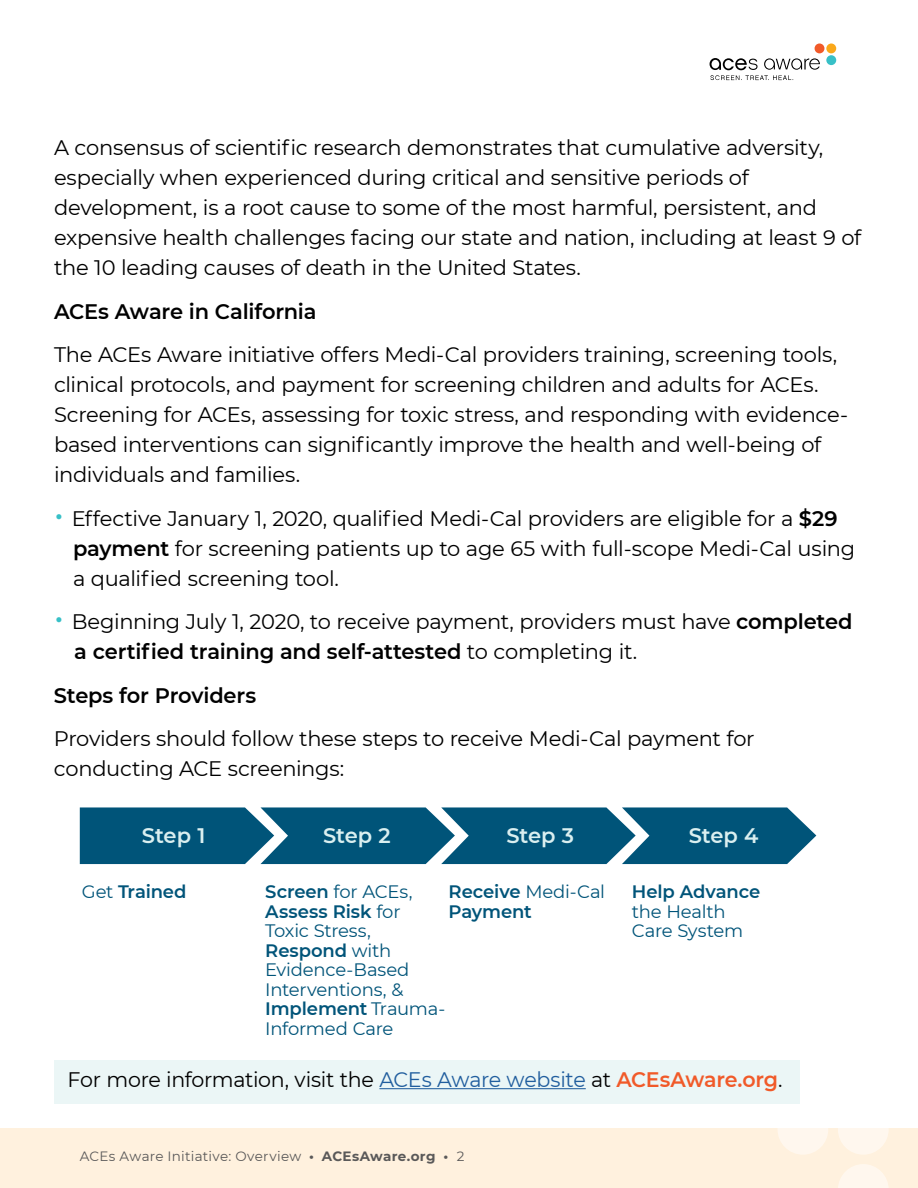
<style>
.page{position:relative;width:918px;height:1188px;background:#fff}
.page>*{position:absolute;margin:0;border:0;box-sizing:border-box;transform-origin:0 0}
.t1{font:21px/30px "Montserrat";letter-spacing:-.015em;color:#000}
.t2{font:600 21px "Montserrat";letter-spacing:-.01em;color:#000}
.t3{font:600 21px "Montserrat";color:#daeff0}
.t4{font:18px/19.5px "Montserrat";letter-spacing:-.015em;color:#005479}
.t5{font:600 18px/19.5px "Montserrat";letter-spacing:-.01em;color:#005479}
.t6{font:13.5px "Montserrat";letter-spacing:.02em;color:#5a5959}
.s1{font-size:33px;color:#37c0c7}
.s2{font-weight:600}
.s3{font-weight:400}
.s4{color:#215e9e}
.s5{font-weight:600;color:#f15a29}
.s6{font-weight:700}
</style>
<div class="page">
<div style="left:54px;top:1060px;width:746px;height:43px;background:#ebf6f6"></div>
<hr style="left:379px;top:1088px;width:207px;height:1px;background:#215e9e">
<div style="left:815px;top:44px;width:9px;height:9px;background:#f15a29;border-radius:50%"></div>
<div style="left:826px;top:44px;width:10px;height:9px;background:#faa81a;border-radius:50%"></div>
<div style="left:826px;top:55px;width:10px;height:10px;background:#37c0c7;border-radius:50%"></div>
<svg style="left:710px;top:58px;width:110px;height:22px"></svg>
<svg style="left:80px;top:807px;width:736px;height:57px;background:#166284"></svg>
<div style="left:0;top:1129px;width:918px;height:59px;background:#fff1de"></div>
<svg style="left:778px;top:1129px;width:50px;height:25px"></svg>
<svg style="left:838px;top:1129px;width:50px;height:25px"></svg>
<svg style="left:838px;top:1164px;width:50px;height:24px"></svg>
<p class="t1" style="left:54px;top:132px;width:809px">A consensus of scientific research demonstrates that cumulative adversity, especially when experienced during critical and sensitive periods of development, is a root cause to some of the most harmful, persistent, and expensive health challenges facing our state and nation, including at least 9 of the 10 leading causes of death in the United States.</p>
<h2 class="t2" style="left:54px;top:297px;width:264px">ACEs Aware in California</h2>
<p class="t1" style="left:54px;top:339px;width:796px">The ACEs Aware initiative offers Medi-Cal providers training, screening tools, clinical protocols, and payment for screening children and adults for ACEs.<br>Screening for ACEs, assessing for toxic stress, and responding with evidence&shy;based interventions can significantly improve the health and well-being of individuals and families.</p>
<p class="t1" style="left:73px;top:503px;width:784px;text-indent:-19px"><span class="s1">•</span> Effective January 1, 2020, qualified Medi-Cal providers are eligible for a <span class="s2">$29 payment</span> for screening patients up to age 65 with full-scope Medi-Cal using a qualified screening tool.</p>
<p class="t1" style="left:74px;top:606px;width:780px;text-indent:-20px"><span class="s1">•</span> Beginning July 1, 2020, to receive payment, providers must have <span class="s2">completed a certified training and self-attested</span> to completing it.</p>
<h3 class="t2" style="left:54px;top:680px;width:204px">Steps for Providers</h3>
<p class="t1" style="left:54px;top:723px;width:702px">Providers should follow these steps to receive Medi-Cal payment for conducting ACE screenings:</p>
<p class="t3" style="left:142px;top:821px;width:65px">Step 1</p>
<p class="t5" style="left:82px;top:881px;width:106px"><span class="s3">Get</span> Trained</p>
<p class="t3" style="left:323px;top:821px;width:69px">Step 2</p>
<p class="t4" style="left:265px;top:882px;width:181px"><span class="s2">Screen</span> for ACEs,<br><span class="s2">Assess Risk</span> for<br>Toxic Stress,<br><span class="s2">Respond</span> with<br>Evidence-Based<br>Interventions, &amp;<br><span class="s2">Implement</span> Trauma-<br>Informed Care</p>
<p class="t3" style="left:506px;top:821px;width:69px">Step 3</p>
<p class="t5" style="left:449px;top:881px;width:158px">Receive <span class="s3">Medi-Cal<br></span>Payment</p>
<p class="t3" style="left:689px;top:821px;width:71px">Step 4</p>
<p class="t4" style="left:632px;top:882px;width:130px"><span class="s2">Help Advance </span>the Health<br>Care System</p>
<p class="t1" style="left:68px;top:1064px;width:717px">For more information, visit the <span class="s4">ACEs Aware website</span> at <span class="s5">ACEsAware.org</span>.</p>
<p class="t6" style="left:80px;top:1147px;width:386px">ACEs Aware Initiative: Overview <span class="s6">• ACEsAware.org •</span> 2</p>
</div>
